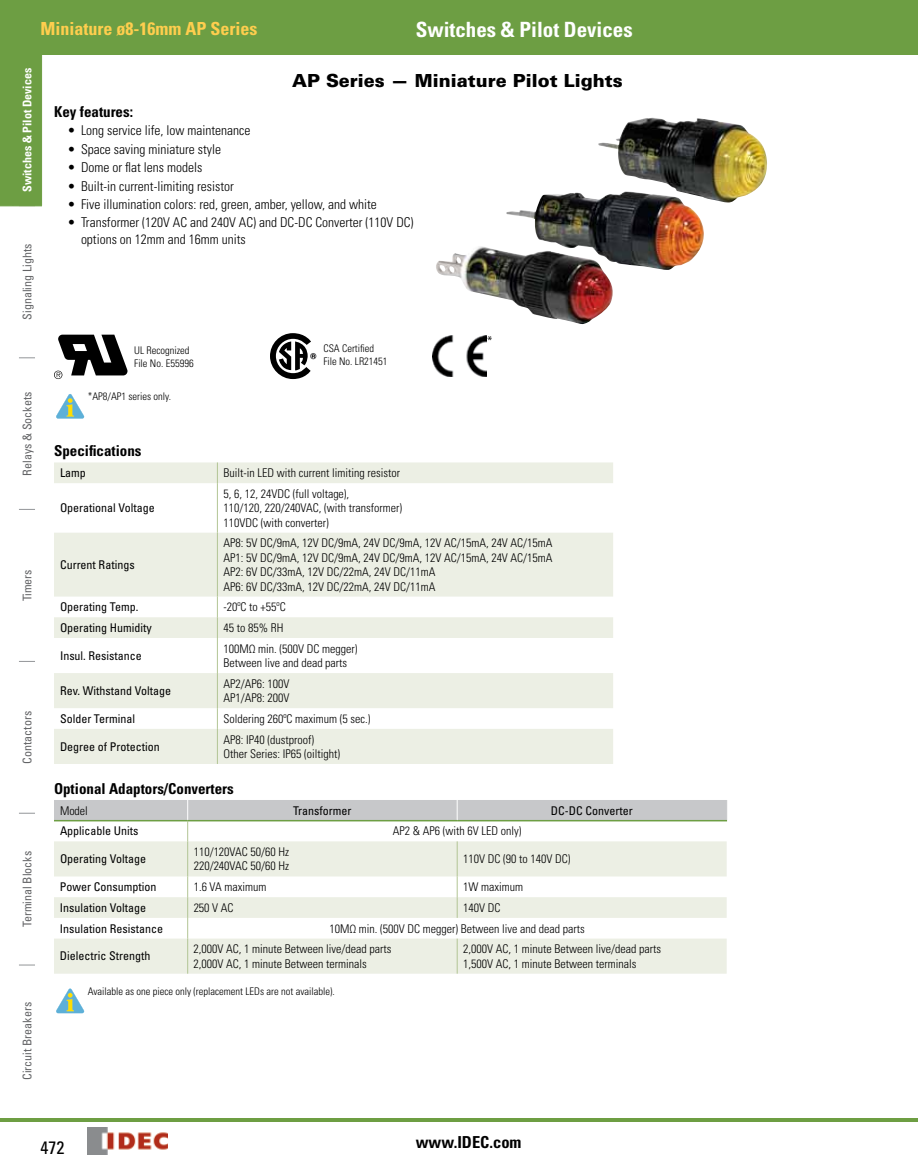
<style>
.page{position:relative;width:918px;height:1175px;background:#fff}
.page>*{position:absolute;margin:0;border:0;box-sizing:border-box;transform-origin:0 0}
.t1{font:700 condensed 21px "Univers LT Std";color:#fff}
.t2{font:900 18px "Univers LT Std";color:#000}
.t3{font:700 condensed 18px "Univers LT Std";color:#ffce4e}
.t4{font:condensed 18px "Univers LT Std";color:#000}
.t5{font:700 condensed 16.5px "Univers LT Std";color:#000}
.t6{font:700 condensed 15px "Univers LT Std";color:#000}
.t7{font:300 condensed 13.5px/16.2px "Univers LT Std";color:#000}
.t8{font:300 condensed 12px/14.4px "Univers LT Std";color:#000}
.t9{font:condensed 12px "Univers LT Std";color:#000}
.t10{font:condensed 12px "Univers LT Std";color:#636466}
.t11{font:700 condensed 12px "Univers LT Std";color:#fff}
.t12{font:300 condensed 10.5px/12.6px "Univers LT Std";color:#000}
</style>
<div class="page">
<svg style="left:19px;top:357px;width:16px;height:1px"></svg>
<svg style="left:19px;top:509px;width:16px;height:1px"></svg>
<svg style="left:19px;top:661px;width:16px;height:1px"></svg>
<svg style="left:19px;top:813px;width:16px;height:1px"></svg>
<svg style="left:19px;top:964px;width:16px;height:1px"></svg>
<img style="left:88px;top:1127px;width:80px;height:27px">
<div style="left:0;top:54px;width:42px;height:153px;background:#6d9e43"></div>
<hr style="left:13px;top:54px;width:1px;height:152px;background:#6d9e43">
<hr style="left:41px;top:54px;width:1px;height:152px;background:#6d9e43">
<svg style="left:883px;top:54px;width:16px;height:1px"></svg>
<div style="left:0;top:0;width:918px;height:54px;background:#6d9e43"></div>
<hr style="left:0;top:1118px;width:918px;height:3px;background:#6d9e43">
<img style="left:598px;top:118px;width:169px;height:85px">
<img style="left:506px;top:191px;width:203px;height:79px">
<img style="left:436px;top:246px;width:180px;height:78px">
<svg style="left:54px;top:334px;width:74px;height:45px"></svg>
<svg style="left:270px;top:333px;width:46px;height:46px"></svg>
<img style="left:432px;top:335px;width:55px;height:41px">
<svg style="left:56px;top:394px;width:28px;height:24px"></svg>
<svg style="left:54px;top:532px;width:559px;height:232px;fill:#ecefe4"></svg>
<div style="left:54px;top:462px;width:559px;height:21px;background:#ecefe4"></div>
<hr style="left:217px;top:483px;width:1px;height:49px;background:#b2c594">
<hr style="left:217px;top:532px;width:1px;height:64px;background:#b2c594">
<svg style="left:217px;top:596px;width:1px;height:42px"></svg>
<hr style="left:217px;top:638px;width:1px;height:35px;background:#b2c594">
<hr style="left:217px;top:673px;width:1px;height:35px;background:#b2c594">
<svg style="left:217px;top:708px;width:1px;height:21px"></svg>
<hr style="left:217px;top:729px;width:1px;height:35px;background:#b2c594">
<svg style="left:54px;top:841px;width:673px;height:132px;fill:#ecefe4"></svg>
<hr style="left:187px;top:841px;width:1px;height:35px;background:#b2c594">
<hr style="left:457px;top:841px;width:1px;height:35px;background:#b2c594">
<svg style="left:457px;top:876px;width:1px;height:41px"></svg>
<svg style="left:187px;top:876px;width:1px;height:62px"></svg>
<hr style="left:187px;top:938px;width:1px;height:35px;background:#b2c594">
<hr style="left:457px;top:938px;width:1px;height:35px;background:#b2c594">
<svg style="left:54px;top:800px;width:673px;height:41px"></svg>
<hr style="left:54px;top:820px;width:134px;height:1px;background:#6d9e43">
<hr style="left:188px;top:820px;width:269px;height:1px;background:#6d9e43">
<svg style="left:56px;top:988px;width:28px;height:25px"></svg>
<h2 class="t3" style="left:40px;top:18px;width:218px">Miniature ø8-16mm AP Series</h2>
<h1 class="t1" style="left:416px;top:17px;width:219px">Switches &amp; Pilot Devices</h1>
<p class="t11" style="left:20px;top:192px;width:126px;rotate:-90deg">Switches &amp; Pilot Devices</p>
<p class="t10" style="left:20px;top:320px;width:77px;rotate:-90deg">Signaling Lights</p>
<p class="t10" style="left:20px;top:475px;width:85px;rotate:-90deg">Relays &amp; Sockets</p>
<p class="t10" style="left:20px;top:601px;width:33px;rotate:-90deg">Timers</p>
<p class="t10" style="left:20px;top:763px;width:54px;rotate:-90deg">Contactors</p>
<p class="t10" style="left:20px;top:927px;width:78px;rotate:-90deg">Terminal Blocks</p>
<p class="t10" style="left:20px;top:1080px;width:79px;rotate:-90deg">Circuit Breakers</p>
<h2 class="t2" style="left:292px;top:69px;width:332px">AP Series — Miniature Pilot Lights</h2>
<p class="t6" style="left:54px;top:103px;width:81px">Key features:</p>
<p class="t7" style="left:68px;top:123px;width:184px">• Long service life, low maintenance</p>
<p class="t7" style="left:68px;top:141px;width:155px">• Space saving miniature style</p>
<p class="t7" style="left:68px;top:159px;width:136px">• Dome or flat lens models</p>
<p class="t7" style="left:68px;top:178px;width:168px">• Built-in current-limiting resistor</p>
<p class="t7" style="left:68px;top:196px;width:311px">• Five illumination colors: red, green, amber, yellow, and white</p>
<p class="t7" style="left:81px;top:214px;width:334px;text-indent:-14px">• Transformer (120V AC and 240V AC) and DC-DC Converter (110V DC) options on 12mm and 16mm units</p>
<p class="t12" style="left:134px;top:344px;width:61px">UL Recognized<br>File No. E55996</p>
<p class="t12" style="left:323px;top:342px;width:66px">CSA Certified<br>File No. LR21451</p>
<p class="t12" style="left:88px;top:390px;width:85px">*AP8/AP1 series only.</p>
<p class="t6" style="left:54px;top:442px;width:89px">Specifications</p>
<p class="t9" style="left:60px;top:465px;width:27px">Lamp</p>
<p class="t8" style="left:223px;top:466px;width:178px">Built-in LED with current limiting resistor</p>
<p class="t9" style="left:60px;top:500px;width:96px">Operational Voltage</p>
<p class="t8" style="left:223px;top:486px;width:180px">5, 6, 12, 24VDC (full voltage),<br>110/120, 220/240VAC, (with transformer)<br>110VDC (with converter)</p>
<p class="t7" style="left:487px;top:333px;width:7px">*</p>
<p class="t9" style="left:60px;top:557px;width:76px">Current Ratings</p>
<p class="t8" style="left:223px;top:536px;width:331px">AP8: 5V DC/9mA, 12V DC/9mA, 24V DC/9mA, 12V AC/15mA, 24V AC/15mA AP1: 5V DC/9mA, 12V DC/9mA, 24V DC/9mA, 12V AC/15mA, 24V AC/15mA AP2: 6V DC/33mA, 12V DC/22mA, 24V DC/11mA<br>AP6: 6V DC/33mA, 12V DC/22mA, 24V DC/11mA</p>
<p class="t9" style="left:60px;top:599px;width:80px">Operating Temp.</p>
<p class="t8" style="left:223px;top:600px;width:64px">-20ºC to +55ºC</p>
<p class="t9" style="left:60px;top:620px;width:93px">Operating Humidity</p>
<p class="t8" style="left:223px;top:620px;width:61px">45 to 85% RH</p>
<p class="t9" style="left:60px;top:648px;width:83px">Insul. Resistance</p>
<p class="t8" style="left:223px;top:641px;width:136px">100MΩ min. (500V DC megger)<br>Between live and dead parts</p>
<p class="t9" style="left:60px;top:683px;width:113px">Rev. Withstand Voltage</p>
<p class="t8" style="left:223px;top:676px;width:67px">AP2/AP6: 100V<br>AP1/AP8: 200V</p>
<p class="t9" style="left:60px;top:711px;width:77px">Solder Terminal</p>
<p class="t8" style="left:223px;top:711px;width:149px">Soldering 260ºC maximum (5 sec.)</p>
<p class="t9" style="left:60px;top:739px;width:101px">Degree of Protection</p>
<p class="t8" style="left:223px;top:732px;width:118px">AP8: IP40 (dustproof)<br>Other Series: IP65 (oiltight)</p>
<p class="t6" style="left:54px;top:779px;width:181px">Optional Adaptors/Converters</p>
<p class="t8" style="left:60px;top:803px;width:29px">Model</p>
<p class="t9" style="left:293px;top:802px;width:60px">Transformer</p>
<p class="t9" style="left:551px;top:802px;width:83px">DC-DC Converter</p>
<p class="t9" style="left:60px;top:823px;width:80px">Applicable Units</p>
<p class="t8" style="left:393px;top:824px;width:130px">AP2 &amp; AP6 (with 6V LED only)</p>
<p class="t9" style="left:60px;top:851px;width:88px">Operating Voltage</p>
<p class="t8" style="left:194px;top:844px;width:97px">110/120VAC 50/60 Hz<br>220/240VAC 50/60 Hz</p>
<p class="t8" style="left:463px;top:852px;width:109px">110V DC (90 to 140V DC)</p>
<p class="t9" style="left:60px;top:879px;width:98px">Power Consumption</p>
<p class="t8" style="left:194px;top:879px;width:74px">1.6 VA maximum</p>
<p class="t8" style="left:463px;top:879px;width:61px">1W maximum</p>
<p class="t9" style="left:60px;top:900px;width:88px">Insulation Voltage</p>
<p class="t8" style="left:194px;top:900px;width:41px">250 V AC</p>
<p class="t8" style="left:463px;top:900px;width:39px">140V DC</p>
<p class="t9" style="left:60px;top:920px;width:105px">Insulation Resistance</p>
<p class="t8" style="left:329px;top:921px;width:257px">10MΩ min. (500V DC megger) Between live and dead parts</p>
<p class="t9" style="left:60px;top:948px;width:92px">Dielectric Strength</p>
<p class="t8" style="left:194px;top:941px;width:199px">2,000V AC, 1 minute Between live/dead parts<br>2,000V AC, 1 minute Between terminals</p>
<p class="t8" style="left:463px;top:941px;width:199px">2,000V AC, 1 minute Between live/dead parts<br>1,500V AC, 1 minute Between terminals</p>
<p class="t12" style="left:88px;top:984px;width:248px">Available as one piece only (replacement LEDs are not available).</p>
<h2 class="t4" style="left:40px;top:1136px;width:25px">472</h2>
<h3 class="t5" style="left:416px;top:1131px;width:107px">www.IDEC.com</h3>
</div>
